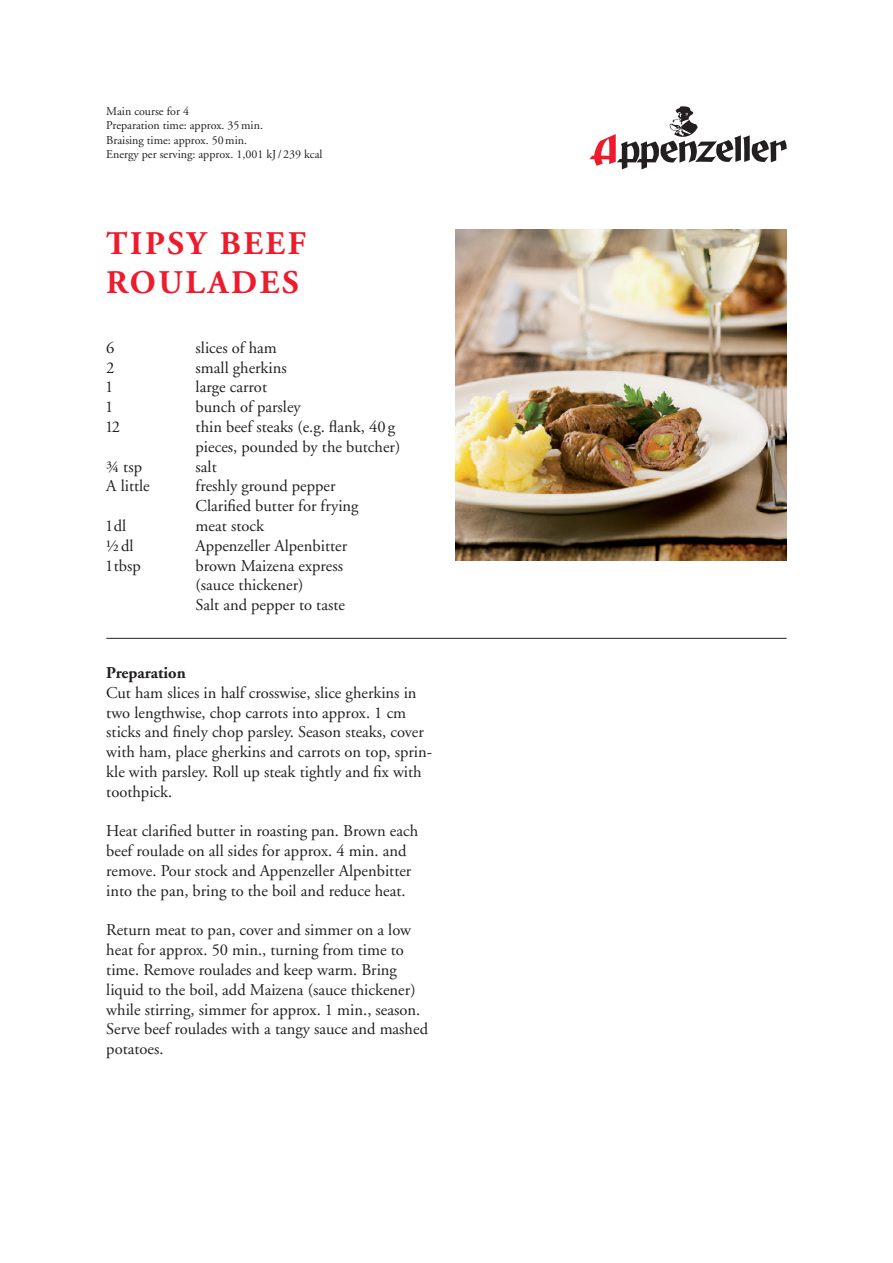
<style>
.page{position:relative;width:893px;height:1263px;background:#fff}
.page>*{position:absolute;margin:0;border:0;box-sizing:border-box;transform-origin:0 0}
.t1{font:700 33px/39.6px "Adobe Garamond";letter-spacing:.08em;color:#ee1b2c}
.t2{font:16.5px/19.8px "Adobe Garamond";color:#231f20}
.t3{font:700 16.5px "Adobe Garamond";color:#231f20}
.t4{font:12px/14.4px "Adobe Garamond";color:#231f20}
</style>
<div class="page">
<img style="left:456px;top:230px;width:331px;height:330px">
<hr style="left:106px;top:638px;width:681px;height:1px;background:#231f20">
<svg style="left:589px;top:106px;width:198px;height:63px"></svg>
<p class="t4" style="left:106px;top:104px;width:218px">Main course for 4<br>Preparation time: approx. 35min.<br>Braising time: approx. 50min.<br>Energy per serving: approx. 1,001 kJ/239 kcal</p>
<h1 class="t1" style="left:106px;top:224px;width:201px">TIPSY BEEF<br>ROULADES</h1>
<p class="t2" style="left:106px;top:338px;width:10px">6</p>
<p class="t2" style="left:196px;top:338px;width:83px">slices of ham</p>
<p class="t2" style="left:106px;top:358px;width:10px">2</p>
<p class="t2" style="left:196px;top:358px;width:93px">small gherkins</p>
<p class="t2" style="left:105px;top:378px;width:10px">1</p>
<p class="t2" style="left:196px;top:378px;width:73px">large carrot</p>
<p class="t2" style="left:105px;top:397px;width:10px">1</p>
<p class="t2" style="left:196px;top:397px;width:107px">bunch of parsley</p>
<p class="t2" style="left:105px;top:417px;width:16px">12</p>
<p class="t2" style="left:196px;top:417px;width:206px">thin beef steaks (e.g. flank, 40g pieces, pounded by the butcher)</p>
<p class="t2" style="left:106px;top:457px;width:37px">¾ tsp</p>
<p class="t2" style="left:196px;top:457px;width:23px">salt</p>
<p class="t2" style="left:106px;top:477px;width:45px">A little</p>
<p class="t2" style="left:196px;top:477px;width:165px">freshly ground pepper<br>Clarified butter for frying</p>
<p class="t2" style="left:105px;top:516px;width:23px">1dl</p>
<p class="t2" style="left:196px;top:516px;width:70px">meat stock</p>
<p class="t2" style="left:106px;top:536px;width:29px">½dl</p>
<p class="t2" style="left:196px;top:536px;width:153px">Appenzeller Alpenbitter</p>
<p class="t2" style="left:105px;top:556px;width:37px">1tbsp</p>
<p class="t2" style="left:196px;top:556px;width:151px">brown Maizena express (sauce thickener)<br>Salt and pepper to taste</p>
<p class="t3" style="left:106px;top:664px;width:81px">Preparation</p>
<p class="t2" style="left:106px;top:683px;width:327px">Cut ham slices in half crosswise, slice gherkins in two lengthwise, chop carrots into approx. 1 cm sticks and finely chop parsley. Season steaks, cover with ham, place gherkins and carrots on top, sprin&shy;kle with parsley. Roll up steak tightly and fix with toothpick.</p>
<p class="t2" style="left:106px;top:822px;width:313px">Heat clarified butter in roasting pan. Brown each beef roulade on all sides for approx. 4 min. and remove. Pour stock and Appenzeller Alpenbitter into the pan, bring to the boil and reduce heat.</p>
<p class="t2" style="left:106px;top:921px;width:323px">Return meat to pan, cover and simmer on a low heat for approx. 50 min., turning from time to time. Remove roulades and keep warm. Bring liquid to the boil, add Maizena (sauce thickener) while stirring, simmer for approx. 1 min., season.<br>Serve beef roulades with a tangy sauce and mashed potatoes.</p>
</div>
